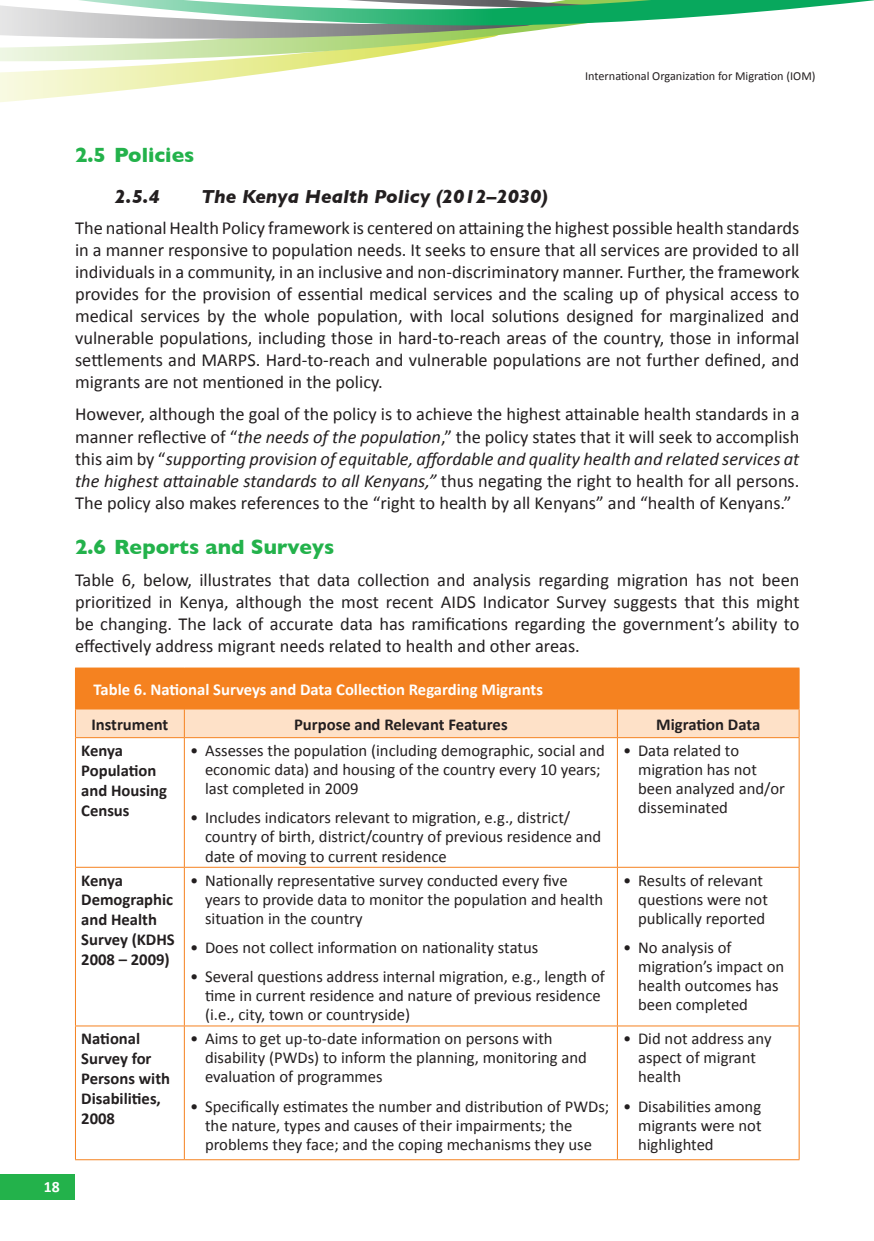
<style>
.page{position:relative;width:874px;height:1241px;background:#fff}
.page>*{position:absolute;margin:0;border:0;box-sizing:border-box;transform-origin:0 0}
.t1{font:700 21px "Gill Sans";color:#23b24b}
.t2{font:italic 700 19.25px "Gill Sans";color:#231f20}
.t3{font:18.38px/22.1px "Calibri";color:#231f20;text-align:justify}
.t4{font:16.62px/19.1px "Calibri";color:#231f20}
.t5{font:700 16.62px/19.9px "Calibri";color:#231f20}
.t6{font:700 16.62px "Calibri";color:#fff}
.t7{font:700 15.75px "Calibri";color:#fff}
.t8{font:12.25px "Calibri";color:#231f20}
.s1{font-style:italic}
</style>
<div class="page">
<svg style="left:0;top:0;width:873px;height:102px"></svg>
<div style="left:0;top:1174px;width:75px;height:25px;background:#23b24b"></div>
<div style="left:75px;top:668px;width:723px;height:41px;background:#f58220"></div>
<hr style="left:75px;top:667px;width:109px;height:1px;background:#f58220">
<hr style="left:184px;top:667px;width:433px;height:1px;background:#f58220">
<hr style="left:617px;top:667px;width:182px;height:1px;background:#f58220">
<hr style="left:798px;top:668px;width:1px;height:40px;background:#f58220">
<hr style="left:617px;top:708px;width:182px;height:1px;background:#f58220">
<div style="left:75px;top:709px;width:724px;height:28px;background:#fee1c8"></div>
<hr style="left:75px;top:737px;width:109px;height:1px;background:#f58220">
<hr style="left:75px;top:738px;width:1px;height:128px;background:#f58220">
<hr style="left:184px;top:737px;width:433px;height:1px;background:#f58220">
<hr style="left:184px;top:738px;width:1px;height:128px;background:#f58220">
<hr style="left:617px;top:737px;width:182px;height:1px;background:#f58220">
<hr style="left:616px;top:738px;width:1px;height:128px;background:#f58220">
<hr style="left:798px;top:738px;width:1px;height:128px;background:#f58220">
<hr style="left:75px;top:866px;width:109px;height:1px;background:#f58220">
<hr style="left:75px;top:867px;width:1px;height:158px;background:#f58220">
<hr style="left:184px;top:866px;width:433px;height:1px;background:#f58220">
<hr style="left:184px;top:867px;width:1px;height:158px;background:#f58220">
<hr style="left:617px;top:866px;width:182px;height:1px;background:#f58220">
<hr style="left:616px;top:867px;width:1px;height:158px;background:#f58220">
<hr style="left:798px;top:867px;width:1px;height:158px;background:#f58220">
<hr style="left:75px;top:1025px;width:109px;height:1px;background:#f58220">
<hr style="left:75px;top:1026px;width:1px;height:133px;background:#f58220">
<hr style="left:184px;top:1025px;width:433px;height:1px;background:#f58220">
<hr style="left:184px;top:1026px;width:1px;height:133px;background:#f58220">
<hr style="left:617px;top:1025px;width:182px;height:1px;background:#f58220">
<hr style="left:616px;top:1026px;width:1px;height:133px;background:#f58220">
<hr style="left:798px;top:1026px;width:1px;height:133px;background:#f58220">
<hr style="left:75px;top:1159px;width:109px;height:1px;background:#f58220">
<hr style="left:184px;top:1159px;width:433px;height:1px;background:#f58220">
<hr style="left:617px;top:1159px;width:182px;height:1px;background:#f58220">
<p class="t8" style="left:585px;top:68px;width:232px">International Organization for Migration (IOM)</p>
<p class="t7" style="left:44px;top:1175px;width:17px">18</p>
<p class="t1" style="left:75px;top:142px;width:121px">2.5 Policies</p>
<p class="t2" style="left:115px;top:185px;width:47px">2.5.4</p>
<p class="t2" style="left:201px;top:185px;width:348px">The Kenya Health Policy (2012–2030)</p>
<p class="t3" style="left:75px;top:217px;width:725px">The national Health Policy framework is centered on attaining the highest possible health standards in a manner responsive to population needs. It seeks to ensure that all services are provided to all individuals in a community, in an inclusive and non-discriminatory manner. Further, the framework provides for the provision of essential medical services and the scaling up of physical access to medical services by the whole population, with local solutions designed for marginalized and vulnerable populations, including those in hard-to-reach areas of the country, those in informal settlements and MARPS. Hard-to-reach and vulnerable populations are not further defined, and migrants are not mentioned in the policy.</p>
<p class="t3" style="left:75px;top:403px;width:725px">However, although the goal of the policy is to achieve the highest attainable health standards in a manner reflective of “<span class="s1">the needs of the population</span>,” the policy states that it will seek to accomplish this aim by “<span class="s1">supporting provision of equitable, affordable and quality health and related services at the highest attainable standards to all Kenyans,”</span> thus negating the right to health for all persons.<br>The policy also makes references to the “right to health by all Kenyans” and “health of Kenyans.”</p>
<p class="t1" style="left:75px;top:534px;width:261px">2.6 Reports and Surveys</p>
<p class="t3" style="left:75px;top:568px;width:725px">Table 6, below, illustrates that data collection and analysis regarding migration has not been prioritized in Kenya, although the most recent AIDS Indicator Survey suggests that this might be changing. The lack of accurate data has ramifications regarding the government’s ability to effectively address migrant needs related to health and other areas.</p>
<p class="t6" style="left:93px;top:678px;width:450px">Table 6. National Surveys and Data Collection Regarding Migrants</p>
<p class="t5" style="left:91px;top:714px;width:78px">Instrument</p>
<p class="t5" style="left:294px;top:714px;width:215px">Purpose and Relevant Features</p>
<p class="t5" style="left:656px;top:714px;width:105px">Migration Data</p>
<p class="t5" style="left:81px;top:740px;width:87px">Kenya<br>Population and Housing<br>Census</p>
<p class="t4" style="left:205px;top:740px;width:401px;text-indent:-15px">• Assesses the population (including demographic, social and economic data) and housing of the country every 10 years; last completed in 2009</p>
<p class="t4" style="left:637px;top:740px;width:148px;text-indent:-15px">• Data related to migration has not been analyzed and/or disseminated</p>
<p class="t4" style="left:205px;top:808px;width:397px;text-indent:-15px">• Includes indicators relevant to migration, e.g., district/ country of birth, district/country of previous residence and date of moving to current residence</p>
<p class="t5" style="left:81px;top:869px;width:95px">Kenya<br>Demographic and Health<br>Survey (KDHS<br>2008 – 2009)</p>
<p class="t4" style="left:205px;top:870px;width:399px;text-indent:-15px">• Nationally representative survey conducted every five years to provide data to monitor the population and health situation in the country</p>
<p class="t4" style="left:190px;top:937px;width:349px">• Does not collect information on nationality status</p>
<p class="t4" style="left:205px;top:966px;width:401px;text-indent:-15px">• Several questions address internal migration, e.g., length of time in current residence and nature of previous residence (i.e., city, town or countryside)</p>
<p class="t5" style="left:81px;top:1028px;width:90px">National<br>Survey for<br>Persons with<br>Disabilities,<br>2008</p>
<p class="t4" style="left:205px;top:1029px;width:383px;text-indent:-15px">• Aims to get up-to-date information on persons with disability (PWDs) to inform the planning, monitoring and evaluation of programmes</p>
<p class="t4" style="left:205px;top:1096px;width:405px;text-indent:-15px">• Specifically estimates the number and distribution of PWDs; the nature, types and causes of their impairments; the problems they face; and the coping mechanisms they use</p>
<p class="t4" style="left:637px;top:870px;width:131px;text-indent:-15px">• Results of relevant questions were not publically reported</p>
<p class="t4" style="left:637px;top:937px;width:147px;text-indent:-15px">• No analysis of migration’s impact on health outcomes has been completed</p>
<p class="t4" style="left:637px;top:1029px;width:135px;text-indent:-15px">• Did not address any aspect of migrant health</p>
<p class="t4" style="left:637px;top:1096px;width:125px;text-align:justify;text-indent:-15px">• Disabilities among migrants were not highlighted</p>
</div>
